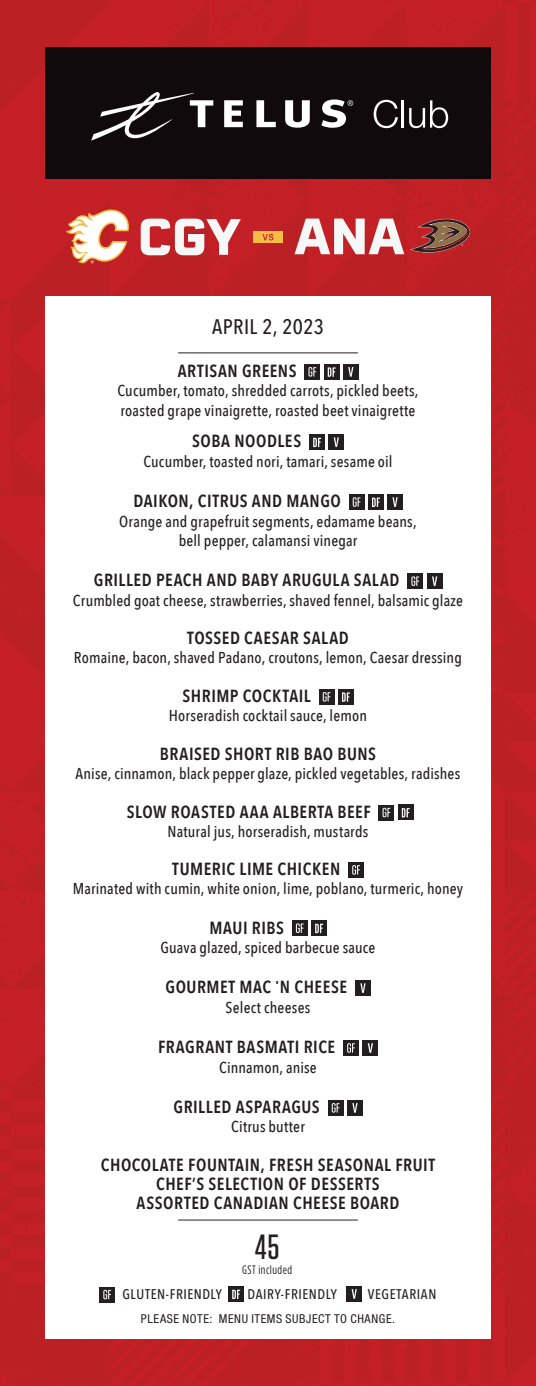
<style>
.page{position:relative;width:536px;height:1386px;background:#bf2024}
.page>*{position:absolute;margin:0;border:0;box-sizing:border-box;transform-origin:0 0}
.t1{font:700 50.05px "Erbaum";letter-spacing:-.045em;color:#f6f8f8}
.t2{font:500 35px "Tungsten";color:#231f20}
.t3{font:500 21px "Avenir Next Condensed";letter-spacing:.02em;color:#231f20}
.t4{font:600 17.5px/19.2px "Avenir Next Condensed";letter-spacing:.03em;color:#231f20;text-align:center}
.t5{font:500 15.75px/19.2px "Avenir Next Condensed";letter-spacing:.01em;color:#231f20}
.t6{font:500 14px "Avenir Next Condensed";letter-spacing:.035em;color:#231f20}
.t7{font:condensed 12.25px "Helvetica Neue LT Std";letter-spacing:.045em;color:#231f20}
.t8{font:12.25px "Gotham Condensed";letter-spacing:.045em;color:#231f20}
.s1{font-family:"Prelo"}
</style>
<div class="page">
<div style="left:45px;top:296px;width:445px;height:1043px;background:#fff"></div>
<div style="left:45px;top:47px;width:445px;height:131px;background:#110a0c"></div>
<svg style="left:224px;top:100px;width:19px;height:27px"></svg>
<svg style="left:256px;top:100px;width:20px;height:27px"></svg>
<svg style="left:285px;top:100px;width:24px;height:28px"></svg>
<svg style="left:91px;top:92px;width:122px;height:49px"></svg>
<svg style="left:373px;top:100px;width:24px;height:28px"></svg>
<hr style="left:401px;top:100px;width:3px;height:28px;background:#fff">
<svg style="left:409px;top:100px;width:39px;height:28px"></svg>
<svg style="left:321px;top:99px;width:32px;height:29px"></svg>
<div style="left:99px;top:1287px;width:16px;height:15px;background:#231f20"></div>
<svg style="left:103px;top:1290px;width:8px;height:9px"></svg>
<div style="left:228px;top:1286px;width:15px;height:16px;background:#231f20"></div>
<svg style="left:232px;top:1290px;width:8px;height:9px"></svg>
<div style="left:346px;top:1286px;width:15px;height:16px;background:#231f20"></div>
<svg style="left:351px;top:1289px;width:6px;height:10px"></svg>
<hr style="left:178px;top:1220px;width:180px;height:1px;background:#231f20">
<hr style="left:178px;top:352px;width:180px;height:1px;background:#231f20">
<div style="left:304px;top:364px;width:16px;height:15px;background:#231f20"></div>
<svg style="left:308px;top:367px;width:8px;height:10px"></svg>
<div style="left:324px;top:364px;width:15px;height:15px;background:#231f20"></div>
<svg style="left:327px;top:367px;width:8px;height:10px"></svg>
<div style="left:343px;top:364px;width:15px;height:15px;background:#231f20"></div>
<svg style="left:348px;top:367px;width:5px;height:10px"></svg>
<div style="left:309px;top:434px;width:15px;height:16px;background:#231f20"></div>
<svg style="left:313px;top:438px;width:8px;height:9px"></svg>
<div style="left:328px;top:435px;width:15px;height:15px;background:#231f20"></div>
<svg style="left:333px;top:437px;width:6px;height:10px"></svg>
<div style="left:349px;top:494px;width:15px;height:16px;background:#231f20"></div>
<svg style="left:352px;top:497px;width:8px;height:10px"></svg>
<div style="left:368px;top:494px;width:15px;height:16px;background:#231f20"></div>
<svg style="left:372px;top:498px;width:8px;height:9px"></svg>
<div style="left:387px;top:494px;width:15px;height:16px;background:#231f20"></div>
<svg style="left:392px;top:497px;width:5px;height:10px"></svg>
<div style="left:407px;top:574px;width:16px;height:15px;background:#231f20"></div>
<svg style="left:411px;top:576px;width:8px;height:10px"></svg>
<div style="left:426px;top:574px;width:16px;height:15px;background:#231f20"></div>
<svg style="left:432px;top:576px;width:5px;height:10px"></svg>
<div style="left:319px;top:689px;width:15px;height:15px;background:#231f20"></div>
<svg style="left:322px;top:692px;width:8px;height:10px"></svg>
<div style="left:338px;top:689px;width:15px;height:15px;background:#231f20"></div>
<svg style="left:342px;top:692px;width:8px;height:10px"></svg>
<div style="left:378px;top:805px;width:16px;height:15px;background:#231f20"></div>
<svg style="left:382px;top:808px;width:8px;height:9px"></svg>
<div style="left:398px;top:805px;width:15px;height:15px;background:#231f20"></div>
<svg style="left:401px;top:808px;width:8px;height:9px"></svg>
<div style="left:348px;top:862px;width:15px;height:16px;background:#231f20"></div>
<svg style="left:352px;top:865px;width:8px;height:10px"></svg>
<div style="left:292px;top:921px;width:15px;height:15px;background:#231f20"></div>
<svg style="left:296px;top:923px;width:7px;height:10px"></svg>
<div style="left:311px;top:921px;width:15px;height:15px;background:#231f20"></div>
<svg style="left:315px;top:924px;width:8px;height:9px"></svg>
<div style="left:355px;top:981px;width:15px;height:15px;background:#231f20"></div>
<svg style="left:360px;top:983px;width:5px;height:10px"></svg>
<div style="left:343px;top:1040px;width:15px;height:16px;background:#231f20"></div>
<svg style="left:347px;top:1043px;width:8px;height:10px"></svg>
<div style="left:362px;top:1040px;width:16px;height:16px;background:#231f20"></div>
<svg style="left:367px;top:1043px;width:6px;height:10px"></svg>
<div style="left:328px;top:1100px;width:15px;height:15px;background:#231f20"></div>
<svg style="left:331px;top:1103px;width:8px;height:10px"></svg>
<div style="left:347px;top:1100px;width:15px;height:16px;background:#231f20"></div>
<svg style="left:352px;top:1103px;width:5px;height:10px"></svg>
<svg style="left:66px;top:210px;width:65px;height:54px"></svg>
<div style="left:253px;top:231px;width:30px;height:12px;background:#f4bd46"></div>
<svg style="left:262px;top:234px;width:11px;height:6px"></svg>
<svg style="left:409px;top:219px;width:61px;height:34px;background:#92403a"></svg>
<h1 class="t1" style="left:137px;top:201px;width:271px">CGY ANA</h1>
<h3 class="t3" style="left:212px;top:314px;width:113px">APRIL 2, 2023</h3>
<p class="t4" style="left:178px;top:361px;width:120px">ARTISAN GREENS</p>
<p class="t5" style="left:117px;top:381px;width:302px">Cucumber, tomato, shredded carrots, pickled beets, roasted grape vinaigrette, roasted beet vinaigrette</p>
<p class="t4" style="left:192px;top:431px;width:110px">SOBA NOODLES</p>
<p class="t5" style="left:143px;top:452px;width:251px">Cucumber, toasted nori, tamari, sesame oil</p>
<p class="t4" style="left:133px;top:491px;width:209px">DAIKON, CITRUS AND MANGO</p>
<p class="t5" style="left:119px;top:511px;width:299px;text-align:center">Orange and grapefruit segments, edamame beans, bell pepper, calamansi vinegar</p>
<p class="t4" style="left:94px;top:570px;width:307px">GRILLED PEACH AND BABY ARUGULA SALAD</p>
<p class="t5" style="left:73px;top:591px;width:391px">Crumbled goat cheese, strawberries, shaved fennel, balsamic glaze</p>
<p class="t4" style="left:187px;top:628px;width:163px">TOSSED CAESAR SALAD</p>
<p class="t5" style="left:74px;top:648px;width:389px">Romaine, bacon, shaved Padano, croutons, lemon, Caesar dressing</p>
<p class="t4" style="left:182px;top:686px;width:130px">SHRIMP COCKTAIL</p>
<p class="t5" style="left:169px;top:706px;width:199px">Horseradish cocktail sauce, lemon</p>
<p class="t4" style="left:160px;top:743px;width:218px">BRAISED SHORT RIB BAO BUNS</p>
<p class="t5" style="left:76px;top:764px;width:386px">Anise, cinnamon, black pepper glaze, pickled vegetables, radishes</p>
<p class="t4" style="left:127px;top:802px;width:245px">SLOW ROASTED AAA ALBERTA BEEF</p>
<p class="t5" style="left:167px;top:822px;width:202px">Natural jus, horseradish, mustards</p>
<p class="t4" style="left:172px;top:859px;width:169px">TUMERIC LIME CHICKEN</p>
<p class="t5" style="left:73px;top:879px;width:392px">Marinated with cumin, white onion, lime, poblano, turmeric, honey</p>
<p class="t4" style="left:209px;top:917px;width:76px">MAUI RIBS</p>
<p class="t5" style="left:160px;top:938px;width:216px">Guava glazed, spiced barbecue sauce</p>
<p class="t4" style="left:165px;top:977px;width:183px">GOURMET MAC <span class="s1">'</span>N CHEESE</p>
<p class="t5" style="left:225px;top:997px;width:86px">Select cheeses</p>
<p class="t4" style="left:158px;top:1037px;width:178px">FRAGRANT BASMATI RICE</p>
<p class="t5" style="left:219px;top:1057px;width:99px">Cinnamon, anise</p>
<p class="t4" style="left:173px;top:1097px;width:148px">GRILLED ASPARAGUS</p>
<p class="t5" style="left:231px;top:1117px;width:75px">Citrus butter</p>
<p class="t4" style="left:101px;top:1154px;width:336px">CHOCOLATE FOUNTAIN, FRESH SEASONAL FRUIT<br>CHEF’S SELECTION OF DESSERTS<br>ASSORTED CANADIAN CHEESE BOARD</p>
<h2 class="t2" style="left:255px;top:1229px;width:26px">45</h2>
<p class="t8" style="left:242px;top:1263px;width:52px">GST included</p>
<p class="t6" style="left:122px;top:1286px;width:101px">GLUTEN-FRIENDLY</p>
<p class="t6" style="left:247px;top:1286px;width:91px">DAIRY-FRIENDLY</p>
<p class="t6" style="left:367px;top:1286px;width:70px">VEGETARIAN</p>
<p class="t7" style="left:141px;top:1312px;width:255px">PLEASE NOTE: MENU ITEMS SUBJECT TO CHANGE.</p>
</div>
